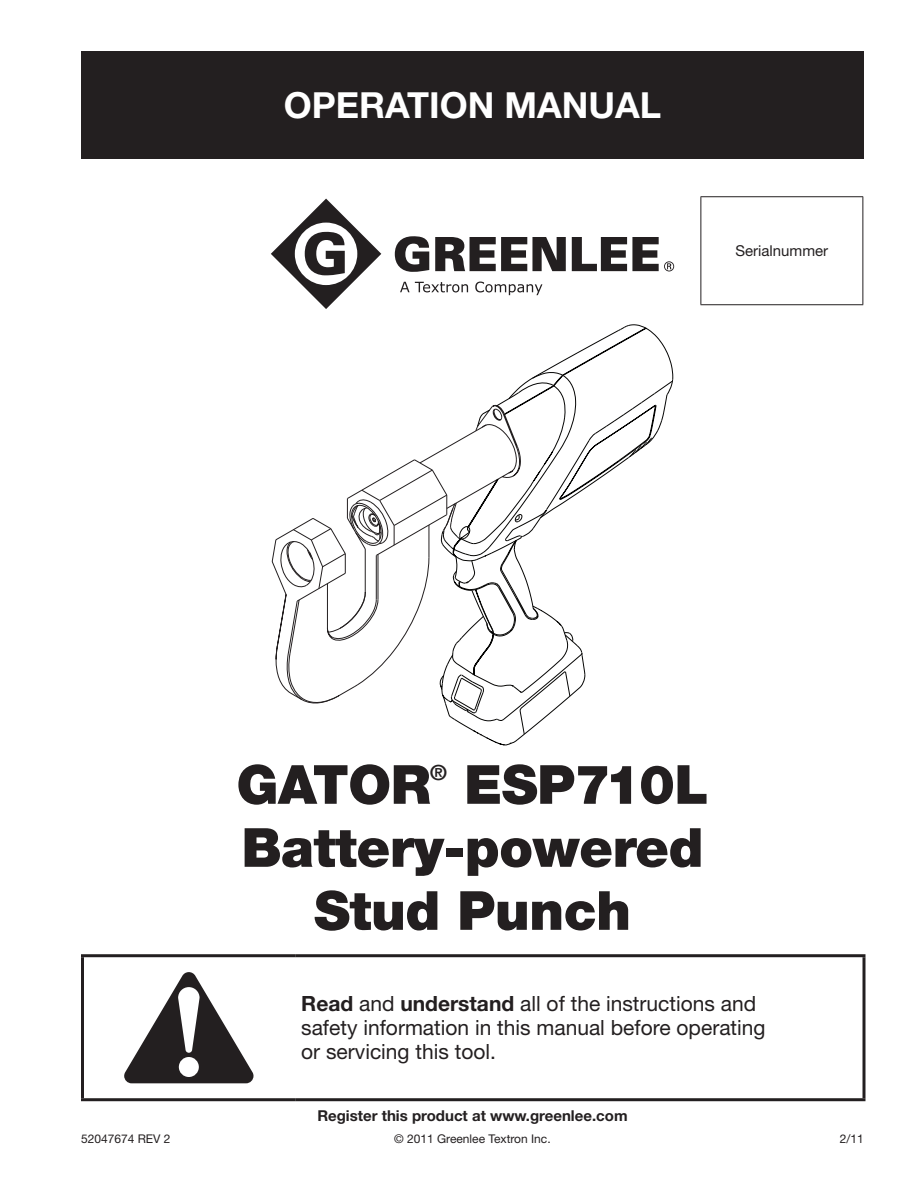
<style>
.page{position:relative;width:918px;height:1188px;background:#fff}
.page>*{position:absolute;margin:0;border:0;box-sizing:border-box;transform-origin:0 0}
.t1{font:900 54px "Helvetica Neue LT Std";letter-spacing:-.01em;color:#231f20}
.t2{font:700 36px "Helvetica Neue LT Std";color:#fff}
.t3{font:21px/24px "Helvetica Neue LT Std";color:#231f20}
.t4{font:700 21px "Helvetica Neue LT Std";color:#231f20}
.t5{font:700 15px "Helvetica Neue LT Std";color:#231f20}
.t6{font:15px "Helvetica Neue LT Std";color:#231f20}
.t7{font:12px "Helvetica Neue LT Std";color:#231f20}
.s1{font-weight:700}
</style>
<div class="page">
<div style="left:81px;top:51px;width:783px;height:108px;background:#231f20"></div>
<svg style="left:271px;top:199px;width:110px;height:110px"></svg>
<svg style="left:435px;top:237px;width:131px;height:34px"></svg>
<svg style="left:572px;top:237px;width:102px;height:34px"></svg>
<svg style="left:395px;top:236px;width:34px;height:36px"></svg>
<svg style="left:400px;top:282px;width:68px;height:10px"></svg>
<svg style="left:475px;top:282px;width:67px;height:13px"></svg>
<hr style="left:700px;top:196px;width:163px;height:1px;background:#231f20">
<hr style="left:700px;top:197px;width:1px;height:107px;background:#231f20">
<hr style="left:862px;top:197px;width:1px;height:107px;background:#231f20">
<hr style="left:700px;top:304px;width:163px;height:1px;background:#231f20">
<hr style="left:295px;top:954px;width:570px;height:3px;background:#231f20">
<svg style="left:862px;top:957px;width:4px;height:141px"></svg>
<hr style="left:295px;top:1098px;width:570px;height:3px;background:#231f20">
<hr style="left:81px;top:954px;width:214px;height:3px;background:#231f20">
<hr style="left:81px;top:957px;width:3px;height:141px;background:#231f20">
<hr style="left:81px;top:1098px;width:214px;height:3px;background:#231f20">
<svg style="left:124px;top:972px;width:130px;height:111px"></svg>
<svg style="left:271px;top:324px;width:403px;height:422px"></svg>
<h2 class="t2" style="left:284px;top:83px;width:379px">OPERATION MANUAL</h2>
<p class="t6" style="left:735px;top:242px;width:94px">Serialnummer</p>
<h1 class="t1" style="left:236px;top:752px;width:196px">GATOR</h1>
<p class="t4" style="left:430px;top:759px;width:18px">®</p>
<h1 class="t1" style="left:464px;top:752px;width:246px">ESP710L</h1>
<h1 class="t1" style="left:242px;top:815px;width:463px">Battery-powered</h1>
<h1 class="t1" style="left:314px;top:878px;width:319px">Stud Punch</h1>
<p class="t3" style="left:301px;top:991px;width:466px"><span class="s1">Read</span> and <span class="s1">understand</span> all of the instructions and safety information in this manual before operating or servicing this tool.</p>
<p class="t5" style="left:317px;top:1106px;width:312px">Register this product at www.greenlee.com</p>
<p class="t7" style="left:81px;top:1131px;width:91px">52047674 REV 2</p>
<p class="t7" style="left:394px;top:1131px;width:158px">© 2011 Greenlee Textron Inc.</p>
<p class="t7" style="left:840px;top:1131px;width:26px">2/11</p>
</div>
